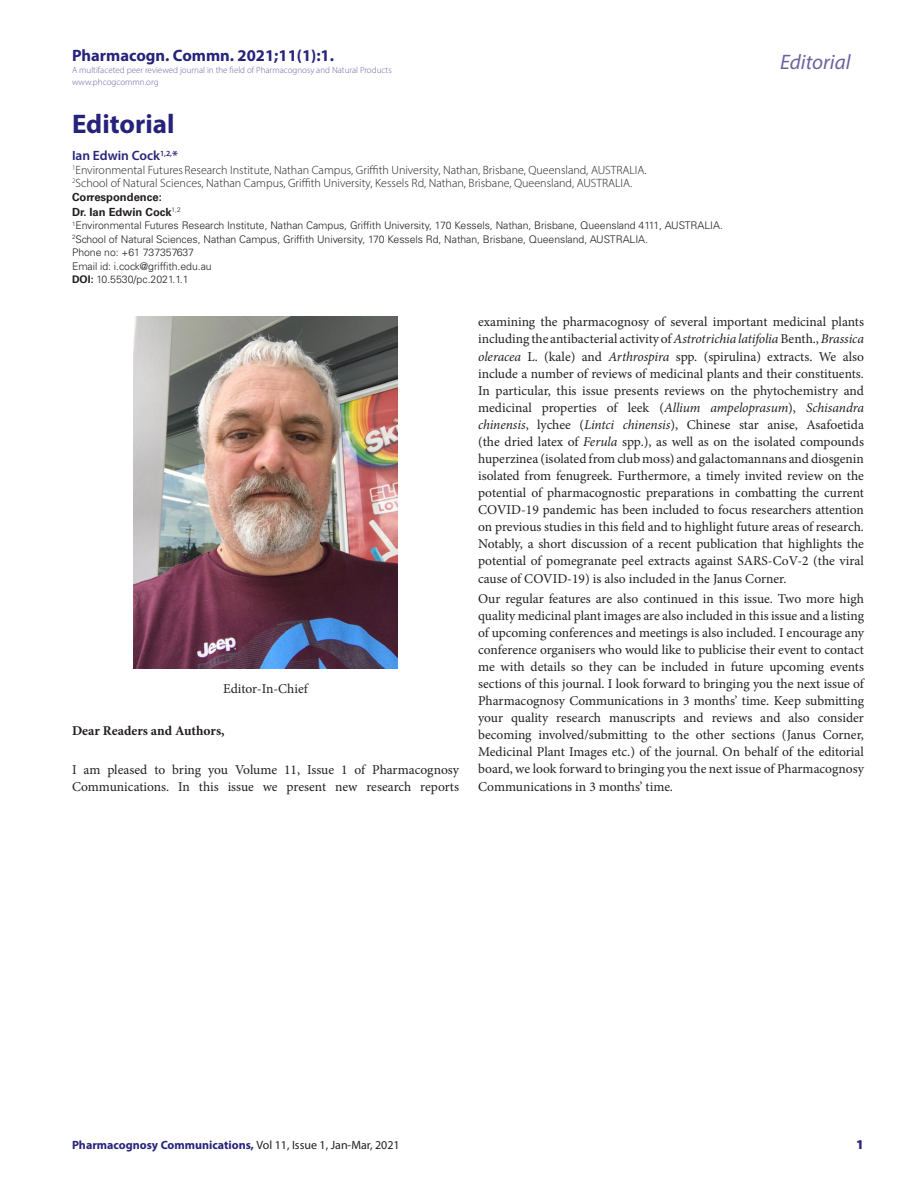
<style>
.page{position:relative;width:918px;height:1188px;background:#fff}
.page>*{position:absolute;margin:0;border:0;box-sizing:border-box;transform-origin:0 0}
.CT{font:700 27px "Myriad Pro";color:#26237b}
.t1{font:italic 21px "Myriad Pro";color:#6964a1}
.t2{font:700 16.5px "Myriad Pro";color:#26237b}
.TXT{font:13.5px/17.1px "Minion Pro";color:#231f20;text-align:justify}
.TXT-2{font:700 13.5px "Minion Pro";color:#231f20}
.CA{font:600 13.5px "Myriad Pro";color:#26237b}
.RRH{font:900 13.5px "Myriad Pro";color:#26237b}
.CA_Aff{font:300 12px "Myriad Pro";color:#231f20}
.RRH-2{font:700 12px "Myriad Pro";color:#26237b}
.ABS_TXT{font:700 11.25px "Univers LT Std";color:#231f20}
.ABS_TXT-2{font:300 10.5px "Univers LT Std";letter-spacing:-.005em;color:#231f20}
.t3{font:300 9px/12px "Myriad Pro";color:#6964a1}
.s1{font-weight:700}
.s2{font-style:italic}
.s3{font-weight:400;color:#231f20}
</style>
<div class="page">
<img style="left:134px;top:317px;width:264px;height:351px">
<p class="t2" style="left:72px;top:45px;width:264px">Pharmacogn. Commn. 2021;11(1):1.</p>
<p class="t3" style="left:72px;top:64px;width:321px">A multifaceted peer reviewed journal in the field of Pharmacognosy and Natural Products www.phcogcommn.org</p>
<p class="CT" style="left:72px;top:106px;width:104px">Editorial</p>
<p class="CA" style="left:72px;top:147px;width:108px">Ian Edwin Cock<sup>1,2,</sup>*</p>
<p class="CA_Aff" style="left:72px;top:162px;width:576px"><sup>1</sup>Environmental Futures Research Institute, Nathan Campus, Griffith University, Nathan, Brisbane, Queensland, AUSTRALIA.</p>
<p class="CA_Aff" style="left:72px;top:176px;width:562px"><sup>2</sup>School of Natural Sciences, Nathan Campus, Griffith University, Kessels Rd, Nathan, Brisbane, Queensland, AUSTRALIA.</p>
<p class="ABS_TXT" style="left:72px;top:191px;width:91px">Correspondence:</p>
<p class="ABS_TXT" style="left:72px;top:205px;width:110px">Dr. Ian Edwin Cock<sup>1,2</sup></p>
<p class="ABS_TXT-2" style="left:72px;top:219px;width:653px"><sup>1</sup>Environmental Futures Research Institute, Nathan Campus, Griffith University, 170 Kessels, Nathan, Brisbane, Queensland 4111, AUSTRALIA.</p>
<p class="ABS_TXT-2" style="left:72px;top:233px;width:578px"><sup>2</sup>School of Natural Sciences, Nathan Campus, Griffith University, 170 Kessels Rd, Nathan, Brisbane, Queensland, AUSTRALIA.</p>
<p class="ABS_TXT-2" style="left:72px;top:246px;width:124px">Phone no: +61 737357637</p>
<p class="ABS_TXT-2" style="left:72px;top:260px;width:141px">Email id: i.cock@griffith.edu.au</p>
<p class="ABS_TXT-2" style="left:72px;top:273px;width:118px"><span class="s1">DOI:</span> 10.5530/pc.2021.1.1</p>
<h2 class="t1" style="left:780px;top:49px;width:72px">Editorial</h2>
<p class="TXT" style="left:223px;top:680px;width:86px">Editor-In-Chief</p>
<p class="TXT-2" style="left:72px;top:721px;width:154px">Dear Readers and Authors,</p>
<p class="TXT" style="left:72px;top:762px;width:389px;line-height:16.5px">I am pleased to bring you Volume 11, Issue 1 of Pharmacognosy<br>Communications. In this issue we present new research reports</p>
<p class="TXT" style="left:478px;top:314px;width:387px">examining the pharmacognosy of several important medicinal plants including the antibacterial activity of <span class="s2">Astrotrichia latifolia</span> Benth., <span class="s2">Brassica oleracea</span> L. (kale) and <span class="s2">Arthrospira</span> spp. (spirulina) extracts. We also include a number of reviews of medicinal plants and their constituents.<br>In particular, this issue presents reviews on the phytochemistry and medicinal properties of leek (<span class="s2">Allium ampeloprasum</span>), <span class="s2">Schisandra chinensis</span>, lychee (<span class="s2">Lintci chinensis</span>), Chinese star anise, Asafoetida (the dried latex of <span class="s2">Ferula</span> spp.), as well as on the isolated compounds huperzinea (isolated from club moss) and galactomannans and diosgenin isolated from fenugreek. Furthermore, a timely invited review on the potential of pharmacognostic preparations in combatting the current COVID-19 pandemic has been included to focus researchers attention on previous studies in this field and to highlight future areas of research.<br>Notably, a short discussion of a recent publication that highlights the potential of pomegranate peel extracts against SARS-CoV-2 (the viral cause of COVID-19) is also included in the Janus Corner.</p>
<p class="TXT" style="left:478px;top:590px;width:387px">Our regular features are also continued in this issue. Two more high quality medicinal plant images are also included in this issue and a listing of upcoming conferences and meetings is also included. I encourage any conference organisers who would like to publicise their event to contact me with details so they can be included in future upcoming events sections of this journal. I look forward to bringing you the next issue of Pharmacognosy Communications in 3 months’ time. Keep submitting your quality research manuscripts and reviews and also consider becoming involved/submitting to the other sections (Janus Corner, Medicinal Plant Images etc.) of the journal. On behalf of the editorial board, we look forward to bringing you the next issue of Pharmacognosy Communications in 3 months’ time.</p>
<p class="RRH-2" style="left:72px;top:1138px;width:329px">Pharmacognosy Communications, <span class="s3">Vol 11, Issue 1, Jan-Mar, 2021</span></p>
<p class="RRH" style="left:856px;top:1136px;width:9px">1</p>
</div>
